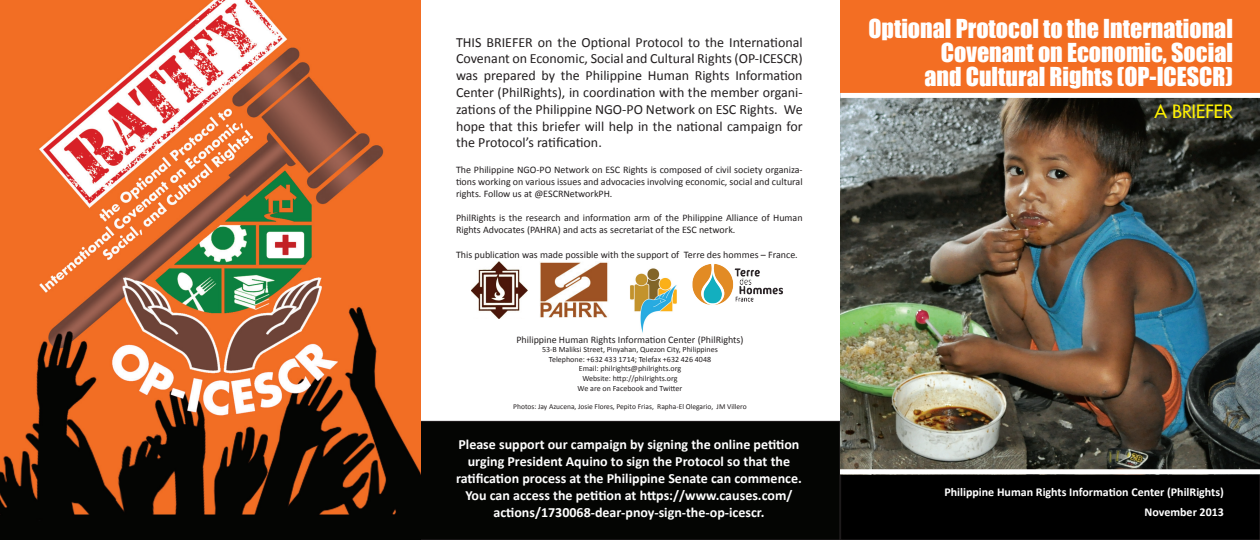
<style>
.page{position:relative;width:1260px;height:540px;background:#fff}
.page>*{position:absolute;margin:0;border:0;box-sizing:border-box;transform-origin:0 0}
.t1{font:24px/24px "Impact";color:#fff;text-align:right}
.t2{font:18px "Futura 2";color:#fff101}
.t3{font:14px/16.8px "Calibri";color:#231f20;text-align:justify}
.t4{font:700 14px/16.8px "Calibri";color:#fff;text-align:center}
.t5{font:700 12px/20px "Calibri";color:#fff;text-align:right}
.t6{font:10px/12px "Calibri";color:#231f20;text-align:justify}
.t7{font:8px/9.6px "Calibri";color:#231f20;text-align:center}
.t8{font:7.5px "Calibri";color:#231f20}
.s1{font-style:italic}
</style>
<div class="page">
<div style="left:420px;top:421px;width:420px;height:119px;background:#040503"></div>
<div style="left:420px;top:421px;width:420px;height:119px;border:1px solid #231f20"></div>
<div style="left:841px;top:391px;width:419px;height:149px;background:#000"></div>
<div style="left:840px;top:0;width:420px;height:360px;background:#f36e23"></div>
<img style="left:841px;top:98px;width:419px;height:371px">
<img style="left:0;top:0;width:420px;height:540px">
<div style="left:841px;top:93px;width:419px;height:5px;background:#fff"></div>
<div style="left:840px;top:469px;width:420px;height:5px;background:#fff"></div>
<img style="left:471px;top:262px;width:57px;height:56px">
<img style="left:540px;top:262px;width:68px;height:56px">
<img style="left:693px;top:264px;width:90px;height:41px">
<img style="left:630px;top:268px;width:47px;height:65px">
<p class="t3" style="left:456px;top:33px;width:348px">This briefer on the Optional Protocol to the International Covenant on Economic, Social and Cultural Rights (OP-ICESCR) was prepared by the Philippine Human Rights Information Center (PhilRights), in coordination with the member organi&shy;zations of the Philippine NGO-PO Network on ESC Rights. We hope that this briefer will help in the national campaign for the Protocol’s ratification.</p>
<p class="t6" style="left:456px;top:163px;width:348px">The Philippine NGO-PO Network on ESC Rights is composed of civil society organiza&shy;tions working on various issues and advocacies involving economic, social and cultural rights. Follow us at @ESCRNetworkPH.</p>
<p class="t6" style="left:456px;top:211px;width:348px">PhilRights is the research and information arm of the Philippine Alliance of Human<br>Rights Advocates (PAHRA) and acts as secretariat of the ESC network.</p>
<p class="t6" style="left:456px;top:248px;width:343px">This publication was made possible with the support of Terre des hommes – France<span class="s1">.</span></p>
<p class="t6" style="left:516px;top:333px;width:229px">Philippine Human Rights Information Center (PhilRights)</p>
<p class="t7" style="left:542px;top:344px;width:177px">53-B Maliksi Street, Pinyahan, Quezon City, Philippines Telephone: +632 433 1714; Telefax +632 426 4048<br>Email: philrights@philrights.org<br>Website: http://philrights.org<br>We are on Facebook and Twitter</p>
<p class="t8" style="left:513px;top:401px;width:235px">Photos: Jay Azucena, Josie Flores, Pepito Frias, Rapha-El Olegario, JM Villero</p>
<p class="t4" style="left:456px;top:436px;width:347px">Please support our campaign by signing the online petition urging President Aquino to sign the Protocol so that the ratification process at the Philippine Senate can commence.<br>You can access the petition at https://www.causes.com/ actions/1730068-dear-pnoy-sign-the-op-icescr.</p>
<h1 class="t1" style="left:869px;top:16px;width:366px">Optional Protocol to the International<br>Covenant on Economic, Social<br>and Cultural Rights (OP-ICESCR)</h1>
<h2 class="t2" style="left:1155px;top:99px;width:80px">A BRIEFER</h2>
<p class="t5" style="left:944px;top:482px;width:281px">Philippine Human Rights Information Center (PhilRights)<br>November 2013</p>
</div>
